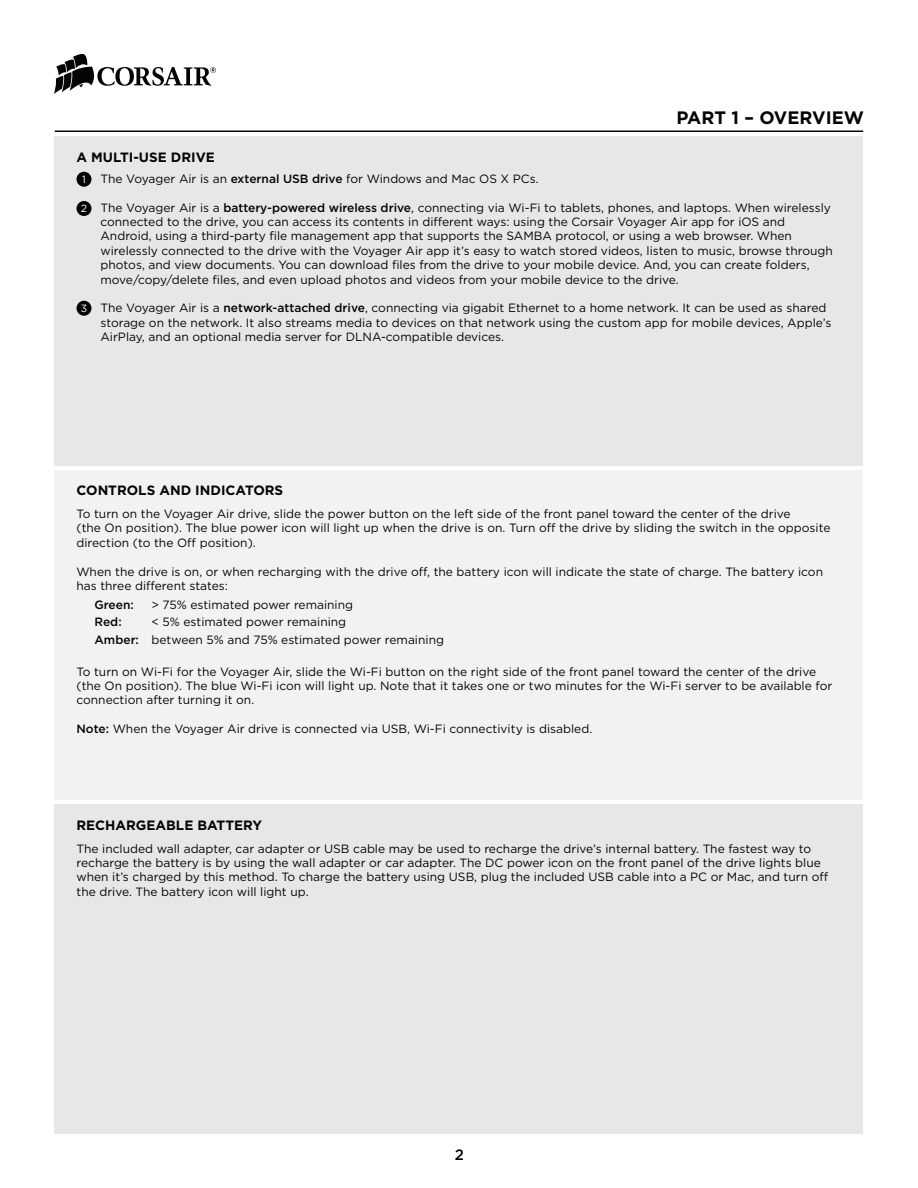
<style>
.page{position:relative;width:918px;height:1188px;background:#fff}
.page>*{position:absolute;margin:0;border:0;box-sizing:border-box;transform-origin:0 0}
.t1{font:700 18px "Gotham";color:#040503}
.t2{font:500 15px "Gotham";color:#040503}
.t3{font:700 13.5px "Gotham";color:#040503}
.t4{font:12px/14.4px "Gotham";color:#040503}
.t5{font:500 12px "Gotham";color:#040503}
.t6{font:10.5px "Gotham";color:#fff}
.s1{font-weight:500}
</style>
<div class="page">
<div style="left:55px;top:136px;width:808px;height:330px;background:#e7e7e6"></div>
<div style="left:55px;top:804px;width:808px;height:330px;background:#e7e7e6"></div>
<hr style="left:55px;top:130px;width:808px;height:2px;background:#040503">
<div style="left:55px;top:470px;width:808px;height:330px;background:#f1f3f3"></div>
<svg style="left:54px;top:54px;width:162px;height:40px"></svg>
<div style="left:76px;top:172px;width:16px;height:15px;background:#040503;border-radius:50%"></div>
<div style="left:76px;top:201px;width:16px;height:15px;background:#040503;border-radius:50%"></div>
<div style="left:76px;top:301px;width:16px;height:15px;background:#040503;border-radius:50%"></div>
<p class="t3" style="left:76px;top:148px;width:140px">A MULTI-USE DRIVE</p>
<h1 class="t1" style="left:677px;top:106px;width:189px">PART 1 – OVERVIEW</h1>
<p class="t6" style="left:82px;top:173px;width:5px">1</p>
<p class="t6" style="left:81px;top:202px;width:8px">2</p>
<p class="t6" style="left:81px;top:302px;width:8px">3</p>
<p class="t4" style="left:100px;top:171px;width:440px">The Voyager Air is an <span class="s1">external USB drive</span> for Windows and Mac OS X PCs.</p>
<p class="t4" style="left:100px;top:200px;width:734px">The Voyager Air is a <span class="s1">battery-powered wireless drive</span>, connecting via Wi-Fi to tablets, phones, and laptops. When wirelessly connected to the drive, you can access its contents in different ways: using the Corsair Voyager Air app for iOS and Android, using a third-party file management app that supports the SAMBA protocol, or using a web browser. When wirelessly connected to the drive with the Voyager Air app it’s easy to watch stored videos, listen to music, browse through photos, and view documents. You can download files from the drive to your mobile device. And, you can create folders, move/copy/delete files, and even upload photos and videos from your mobile device to the drive.</p>
<p class="t4" style="left:100px;top:301px;width:733px">The Voyager Air is a <span class="s1">network-attached drive</span>, connecting via gigabit Ethernet to a home network. It can be used as shared storage on the network. It also streams media to devices on that network using the custom app for mobile devices, Apple’s<br>AirPlay, and an optional media server for DLNA-compatible devices.</p>
<p class="t3" style="left:76px;top:482px;width:208px">CONTROLS AND INDICATORS</p>
<p class="t4" style="left:76px;top:506px;width:755px">To turn on the Voyager Air drive, slide the power button on the left side of the front panel toward the center of the drive<br>(the On position). The blue power icon will light up when the drive is on. Turn off the drive by sliding the switch in the opposite direction (to the Off position).</p>
<p class="t4" style="left:76px;top:564px;width:748px">When the drive is on, or when recharging with the drive off, the battery icon will indicate the state of charge. The battery icon has three different states:</p>
<p class="t5" style="left:94px;top:597px;width:41px">Green:</p>
<p class="t4" style="left:152px;top:597px;width:203px">&gt; 75% estimated power remaining</p>
<p class="t5" style="left:94px;top:614px;width:29px">Red:</p>
<p class="t4" style="left:94px;top:613px;width:351px;line-height:17.4px;text-indent:57px">&lt; 5% estimated power remaining<br><span class="s1">Amber:</span> between 5% and 75% estimated power remaining</p>
<p class="t4" style="left:76px;top:664px;width:757px">To turn on Wi-Fi for the Voyager Air, slide the Wi-Fi button on the right side of the front panel toward the center of the drive (the On position). The blue Wi-Fi icon will light up. Note that it takes one or two minutes for the Wi-Fi server to be available for connection after turning it on.</p>
<p class="t4" style="left:76px;top:721px;width:517px"><span class="s1">Note:</span> When the Voyager Air drive is connected via USB, Wi-Fi connectivity is disabled.</p>
<p class="t3" style="left:76px;top:816px;width:187px">RECHARGEABLE BATTERY</p>
<p class="t4" style="left:76px;top:841px;width:753px">The included wall adapter, car adapter or USB cable may be used to recharge the drive’s internal battery. The fastest way to recharge the battery is by using the wall adapter or car adapter. The DC power icon on the front panel of the drive lights blue when it’s charged by this method. To charge the battery using USB, plug the included USB cable into a PC or Mac, and turn off the drive. The battery icon will light up.</p>
<p class="t2" style="left:455px;top:1145px;width:11px">2</p>
</div>
